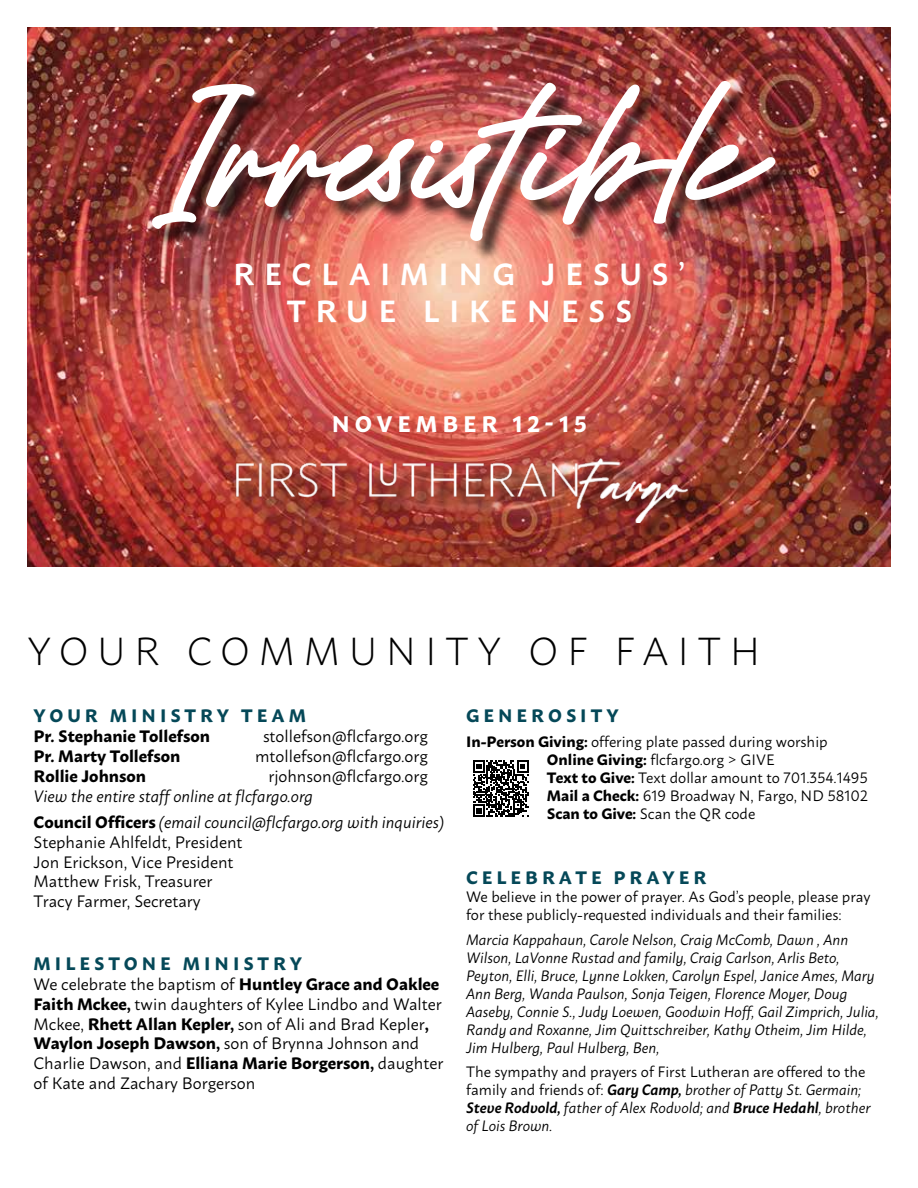
<style>
.page{position:relative;width:918px;height:1188px;background:#fff}
.page>*{position:absolute;margin:0;border:0;box-sizing:border-box;transform-origin:0 0}
.t1{font:152.55px "Black Signature";letter-spacing:.035em;color:#fff}
.t2{font:300 39px "Macho";letter-spacing:.225em;color:#000}
.t3{font:600 30.45px/36.6px "Macho";letter-spacing:.315em;color:#fff;text-align:center}
.t4{font:700 22.5px "Macho";letter-spacing:.22em;color:#fff}
.t5{font:700 18px "Macho";letter-spacing:.225em;color:#054858}
.t6{font:16.5px/19.8px "Macho";color:#000}
.t7{font:italic 16.5px/26.5px "Macho";color:#000}
.t8{font:700 16.5px "Macho";color:#000}
.t9{font:15px/18px "Macho";color:#000}
.t10{font:italic 15px/18px "Macho";color:#000}
.s1{font-weight:700;font-style:normal}
.s2{font-weight:700}
.s3{font-weight:600;font-style:italic}
.s4{font-style:italic}
</style>
<div class="page">
<img style="left:27px;top:27px;width:864px;height:540px">
<div style="left:239px;top:461px;width:466px;height:79px;background:#000;opacity:.75"></div>
<img style="left:226px;top:445px;width:467px;height:77px">
<div style="left:155px;top:84px;width:641px;height:178px;background:#000;opacity:.75"></div>
<svg style="left:473px;top:761px;width:56px;height:55px"></svg>
<h1 class="t1" style="left:165px;top:77px;width:591px">Irresistible</h1>
<h3 class="t3" style="left:233px;top:253px;width:454px">RECLAIMING JESUS’<br>TRUE LIKENESS</h3>
<h3 class="t4" style="left:332px;top:404px;width:257px">NOVEMBER 12-15</h3>
<h2 class="t2" style="left:27px;top:618px;width:735px">YOUR COMMUNITY OF FAITH</h2>
<p class="t5" style="left:34px;top:700px;width:274px">YOUR MINISTRY TEAM</p>
<p class="t8" style="left:34px;top:721px;width:178px">Pr. Stephanie Tollefson</p>
<p class="t6" style="left:263px;top:725px;width:166px">stollefson@flcfargo.org</p>
<p class="t8" style="left:34px;top:741px;width:148px">Pr. Marty Tollefson</p>
<p class="t6" style="left:255px;top:745px;width:174px">mtollefson@flcfargo.org</p>
<p class="t8" style="left:34px;top:761px;width:114px">Rollie Johnson</p>
<p class="t6" style="left:268px;top:764px;width:161px">rjohnson@flcfargo.org</p>
<p class="t7" style="left:34px;top:781px;width:412px">View the entire staff online at flcfargo.org<br><span class="s1">Council Officers</span> (email council@flcfargo.org with inquiries)</p>
<p class="t6" style="left:34px;top:831px;width:211px">Stephanie Ahlfeldt, President<br>Jon Erickson, Vice President<br>Matthew Frisk, Treasurer<br>Tracy Farmer, Secretary</p>
<p class="t5" style="left:34px;top:948px;width:270px">MILESTONE MINISTRY</p>
<p class="t6" style="left:34px;top:973px;width:411px">We celebrate the baptism of <span class="s2">Huntley Grace and Oaklee Faith Mckee,</span> twin daughters of Kylee Lindbo and Walter Mckee, <span class="s2">Rhett Allan Kepler,</span> son of Ali and Brad Kepler<span class="s2">, Waylon Joseph Dawson,</span> son of Brynna Johnson and Charlie Dawson, and <span class="s2">Elliana Marie Borgerson,</span> daughter of Kate and Zachary Borgerson</p>
<p class="t5" style="left:466px;top:700px;width:154px">GENEROSITY</p>
<p class="t9" style="left:547px;top:731px;width:323px;text-indent:-81px"><span class="s2">In-Person Giving:</span> offering plate passed during worship <span class="s2">Online Giving:</span> flcfargo.org &gt; GIVE<br><span class="s2">Text to Give:</span> Text dollar amount to 701.354.1495<br><span class="s2">Mail a Check:</span> 619 Broadway N, Fargo, ND 58102<br><span class="s2">Scan to Give:</span> Scan the QR code</p>
<p class="t5" style="left:466px;top:861px;width:242px">CELEBRATE PRAYER</p>
<p class="t9" style="left:466px;top:886px;width:406px">We believe in the power of prayer. As God’s people, please pray for these publicly-requested individuals and their families:</p>
<p class="t10" style="left:466px;top:929px;width:414px">Marcia Kappahaun, Carole Nelson, Craig McComb, Dawn , Ann Wilson, LaVonne Rustad and family, Craig Carlson, Arlis Beto, Peyton, Elli, Bruce, Lynne Lokken, Carolyn Espel, Janice Ames, Mary Ann Berg, Wanda Paulson, Sonja Teigen, Florence Moyer, Doug Aaseby, Connie S., Judy Loewen, Goodwin Hoff, Gail Zimprich, Julia, Randy and Roxanne, Jim Quittschreiber, Kathy Otheim, Jim Hilde, Jim Hulberg, Paul Hulberg, Ben,</p>
<p class="t9" style="left:466px;top:1062px;width:406px">The sympathy and prayers of First Lutheran are offered to the family and friends of: <span class="s3">Gary Camp,</span> <span class="s4">brother of Patty St. Germain; </span><span class="s3">Steve Rodvold,</span> <span class="s4">father of Alex Rodvold; and</span> <span class="s3">Bruce Hedahl</span><span class="s4">, brother of Lois Brown.</span></p>
</div>
